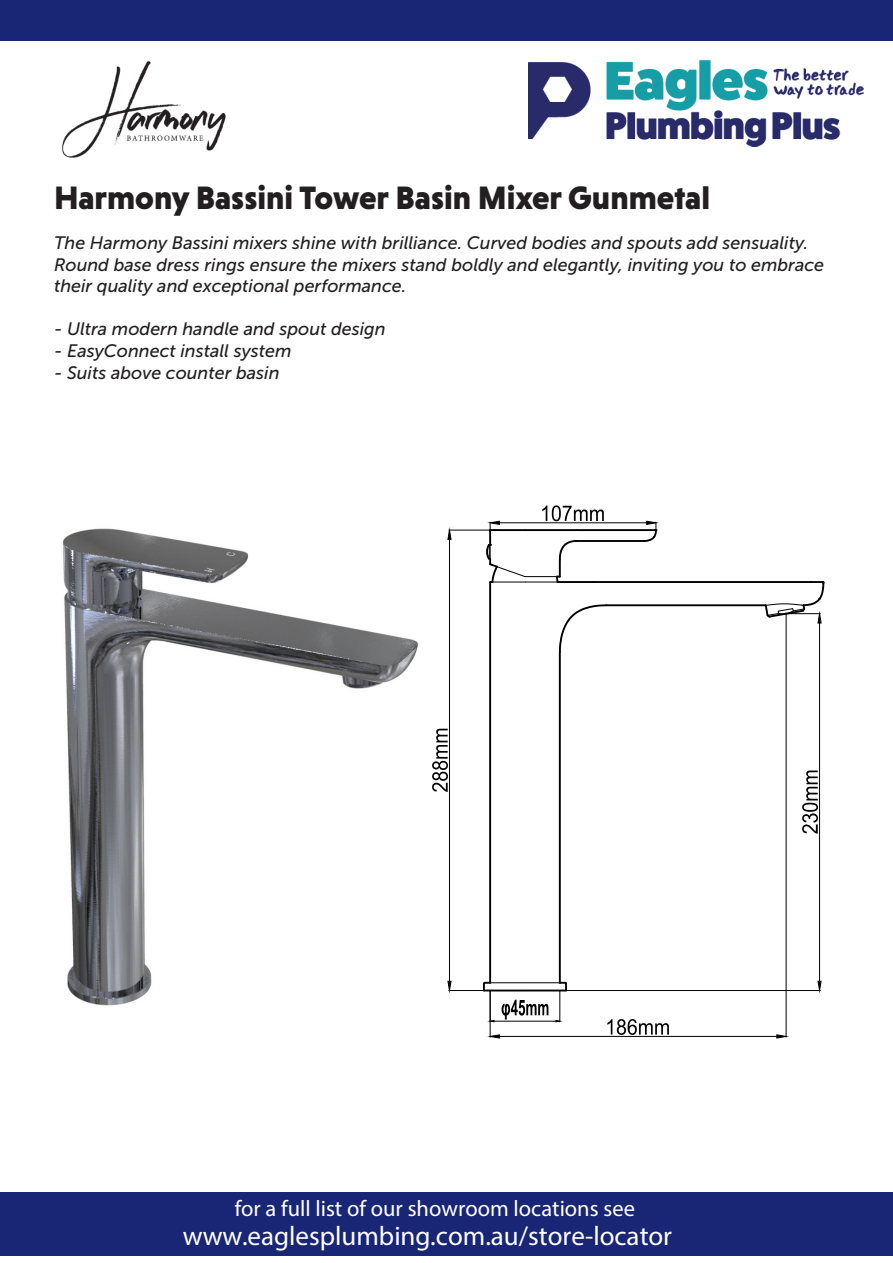
<style>
.page{position:relative;width:893px;height:1263px;background:#fff}
.page>*{position:absolute;margin:0;border:0;box-sizing:border-box;transform-origin:0 0}
.t1{font:900 33px "Niveau Grotesk";color:#231f20}
.t2{font:27px "Myriad Pro";color:#fff}
.t3{font:22.5px "Myriad Pro";color:#fff}
.t4{font:italic 18px/21.6px "Museo Sans 500";color:#231f20}
</style>
<div class="page">
<img style="left:62px;top:528px;width:357px;height:478px">
<div style="left:0;top:0;width:893px;height:40px;background:#192575"></div>
<img style="left:528px;top:59px;width:335px;height:87px">
<img style="left:61px;top:60px;width:165px;height:98px">
<div style="left:0;top:1192px;width:893px;height:63px;background:#192575"></div>
<svg style="left:558px;top:604px;width:50px;height:50px"></svg>
<hr style="left:577px;top:540px;width:67px;height:2px;background:#000">
<hr style="left:525px;top:582px;width:33px;height:1px;background:#000">
<hr style="left:558px;top:581px;width:36px;height:2px;background:#000">
<hr style="left:559px;top:652px;width:2px;height:331px;background:#000">
<hr style="left:489px;top:582px;width:2px;height:401px;background:#000">
<hr style="left:606px;top:604px;width:160px;height:2px;background:#000">
<hr style="left:594px;top:581px;width:217px;height:2px;background:#000">
<hr style="left:525px;top:529px;width:52px;height:2px;background:#000">
<hr style="left:525px;top:576px;width:32px;height:1px;background:#000">
<svg style="left:555px;top:540px;width:24px;height:43px"></svg>
<hr style="left:577px;top:529px;width:79px;height:2px;background:#000">
<hr style="left:490px;top:982px;width:70px;height:1px;background:#000">
<svg style="left:560px;top:981px;width:7px;height:9px"></svg>
<svg style="left:483px;top:981px;width:7px;height:9px"></svg>
<hr style="left:484px;top:989px;width:82px;height:2px;background:#000">
<hr style="left:552px;top:990px;width:268px;height:1px;background:#000">
<hr style="left:819px;top:623px;width:1px;height:358px;background:#000">
<svg style="left:817px;top:980px;width:5px;height:11px"></svg>
<svg style="left:763px;top:581px;width:61px;height:43px"></svg>
<svg style="left:802px;top:770px;width:16px;height:64px"></svg>
<hr style="left:490px;top:991px;width:1px;height:46px;background:#000">
<hr style="left:786px;top:614px;width:1px;height:423px;background:#000">
<hr style="left:499px;top:1036px;width:278px;height:1px;background:#000">
<svg style="left:489px;top:1034px;width:11px;height:5px"></svg>
<svg style="left:776px;top:1034px;width:11px;height:5px"></svg>
<svg style="left:607px;top:1019px;width:62px;height:16px"></svg>
<hr style="left:449px;top:530px;width:50px;height:1px;background:#000">
<hr style="left:449px;top:990px;width:75px;height:1px;background:#000">
<hr style="left:449px;top:539px;width:1px;height:442px;background:#000">
<svg style="left:447px;top:529px;width:5px;height:11px"></svg>
<svg style="left:447px;top:980px;width:5px;height:11px"></svg>
<svg style="left:432px;top:729px;width:16px;height:63px"></svg>
<hr style="left:499px;top:522px;width:148px;height:1px;background:#000">
<svg style="left:486px;top:520px;width:40px;height:64px"></svg>
<svg style="left:642px;top:520px;width:16px;height:22px"></svg>
<svg style="left:542px;top:505px;width:62px;height:16px"></svg>
<hr style="left:560px;top:991px;width:1px;height:31px;background:#000">
<hr style="left:494px;top:1021px;width:62px;height:1px;background:#000">
<svg style="left:555px;top:1020px;width:6px;height:2px"></svg>
<svg style="left:502px;top:1000px;width:46px;height:19px"></svg>
<p class="t1" style="left:54px;top:179px;width:658px">Harmony Bassini Tower Basin Mixer Gunmetal</p>
<p class="t4" style="left:54px;top:232px;width:772px">The Harmony Bassini mixers shine with brilliance. Curved bodies and spouts add sensuality.<br>Round base dress rings ensure the mixers stand boldly and elegantly, inviting you to embrace their quality and exceptional performance.</p>
<p class="t4" style="left:54px;top:318px;width:333px">- Ultra modern handle and spout design</p>
<p class="t4" style="left:54px;top:340px;width:239px">- EasyConnect install system</p>
<p class="t4" style="left:54px;top:362px;width:227px">- Suits above counter basin</p>
<p class="t3" style="left:235px;top:1194px;width:402px">for a full list of our showroom locations see</p>
<h2 class="t2" style="left:183px;top:1219px;width:491px">www.eaglesplumbing.com.au/store-locator</h2>
</div>
